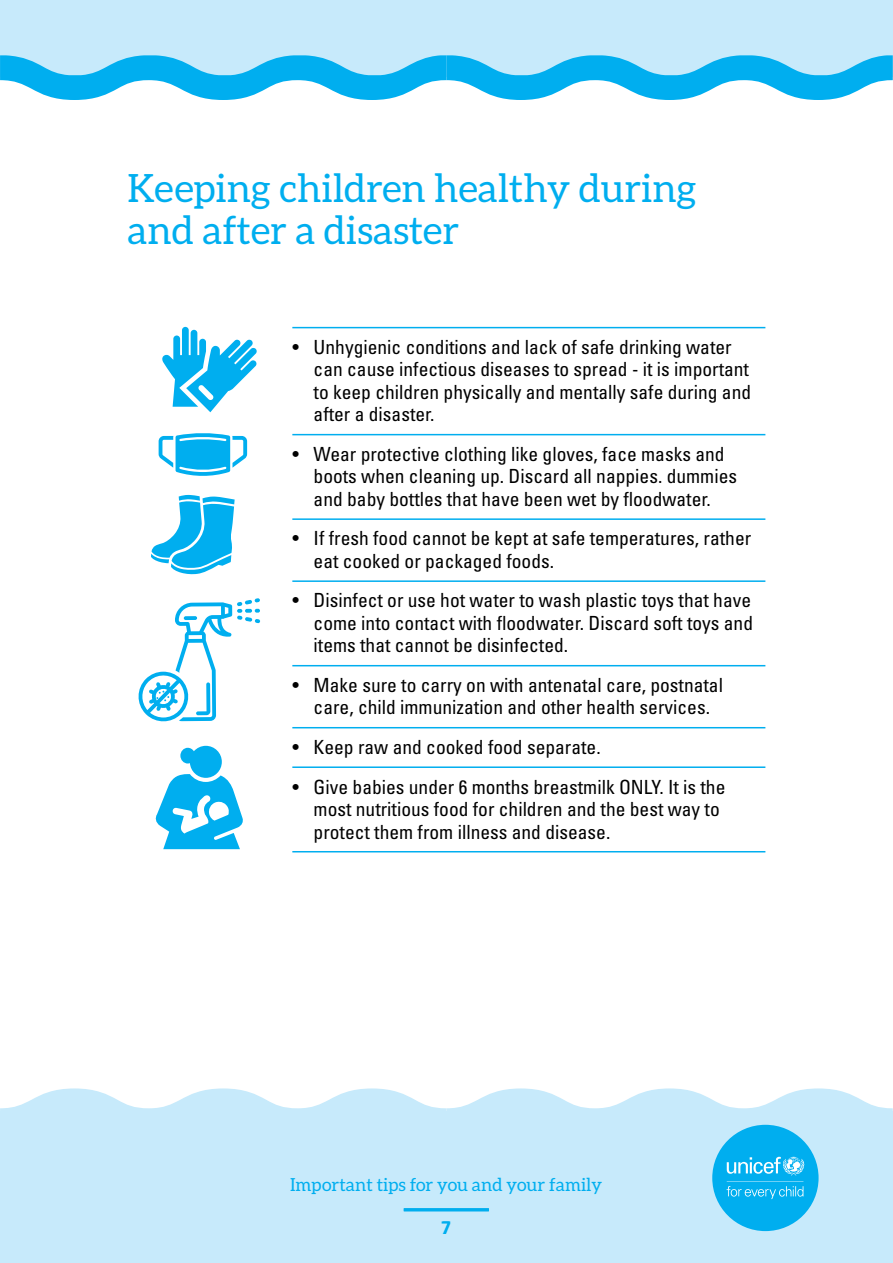
<style>
.page{position:relative;width:893px;height:1263px;background:#fff}
.page>*{position:absolute;margin:0;border:0;box-sizing:border-box;transform-origin:0 0}
.t1{font:39px/42px "Aleo";color:#00aeef}
.t2{font:condensed 19.5px/22.5px "Univers";color:#000}
.t3{font:18px "Aleo";color:#00aeef}
.t4{font:300 condensed 18px "Univers LT Std";color:#00aeef}
</style>
<div class="page">
<div style="left:0;top:1111px;width:893px;height:152px;background:#c7eafb"></div>
<svg style="left:0;top:1088px;width:893px;height:45px"></svg>
<div style="left:712px;top:1125px;width:107px;height:106px;background:#00aeef;border-radius:50%"></div>
<svg style="left:727px;top:1157px;width:77px;height:18px"></svg>
<hr style="left:727px;top:1181px;width:76px;height:1px;background:#fff">
<svg style="left:727px;top:1186px;width:76px;height:13px"></svg>
<hr style="left:404px;top:1208px;width:85px;height:3px;background:#00aeef">
<div style="left:0;top:0;width:893px;height:77px;background:#c7eafb"></div>
<svg style="left:0;top:55px;width:893px;height:45px"></svg>
<hr style="left:292px;top:327px;width:473px;height:1px;background:#00aeef">
<hr style="left:292px;top:434px;width:473px;height:1px;background:#00aeef">
<hr style="left:292px;top:518px;width:473px;height:2px;background:#00aeef">
<hr style="left:292px;top:580px;width:473px;height:2px;background:#00aeef">
<hr style="left:292px;top:665px;width:473px;height:1px;background:#00aeef">
<hr style="left:292px;top:727px;width:473px;height:1px;background:#00aeef">
<hr style="left:292px;top:766px;width:473px;height:2px;background:#00aeef">
<hr style="left:292px;top:851px;width:473px;height:1px;background:#00aeef">
<svg style="left:155px;top:746px;width:88px;height:103px"></svg>
<svg style="left:138px;top:598px;width:122px;height:124px"></svg>
<svg style="left:151px;top:495px;width:84px;height:80px"></svg>
<svg style="left:159px;top:433px;width:88px;height:43px"></svg>
<svg style="left:162px;top:327px;width:95px;height:85px"></svg>
<h1 class="t1" style="left:128px;top:166px;width:571px">Keeping children healthy during and after a disaster</h1>
<p class="t2" style="left:314px;top:335px;width:439px;text-indent:-21px">• Unhygienic conditions and lack of safe drinking water can cause infectious diseases to spread - it is important to keep children physically and mentally safe during and after a disaster.</p>
<p class="t2" style="left:314px;top:442px;width:425px;text-indent:-21px">• Wear protective clothing like gloves, face masks and boots when cleaning up. Discard all nappies. dummies and baby bottles that have been wet by floodwater.</p>
<p class="t2" style="left:314px;top:527px;width:439px;text-indent:-21px">• If fresh food cannot be kept at safe temperatures, rather eat cooked or packaged foods.</p>
<p class="t2" style="left:314px;top:589px;width:441px;text-align:justify;text-indent:-21px">• Disinfect or use hot water to wash plastic toys that have come into contact with floodwater. Discard soft toys and items that cannot be disinfected.</p>
<p class="t2" style="left:292px;top:673px;width:432px;text-align:center">• Make sure to carry on with antenatal care, postnatal care, child immunization and other health services.</p>
<p class="t2" style="left:292px;top:735px;width:310px">• Keep raw and cooked food separate.</p>
<p class="t2" style="left:314px;top:775px;width:413px;text-indent:-21px">• Give babies under 6 months breastmilk ONLY. It is the most nutritious food for children and the best way to protect them from illness and disease.</p>
<p class="t3" style="left:290px;top:1174px;width:314px">Important tips for you and your family</p>
<p class="t4" style="left:442px;top:1216px;width:9px">7</p>
</div>
